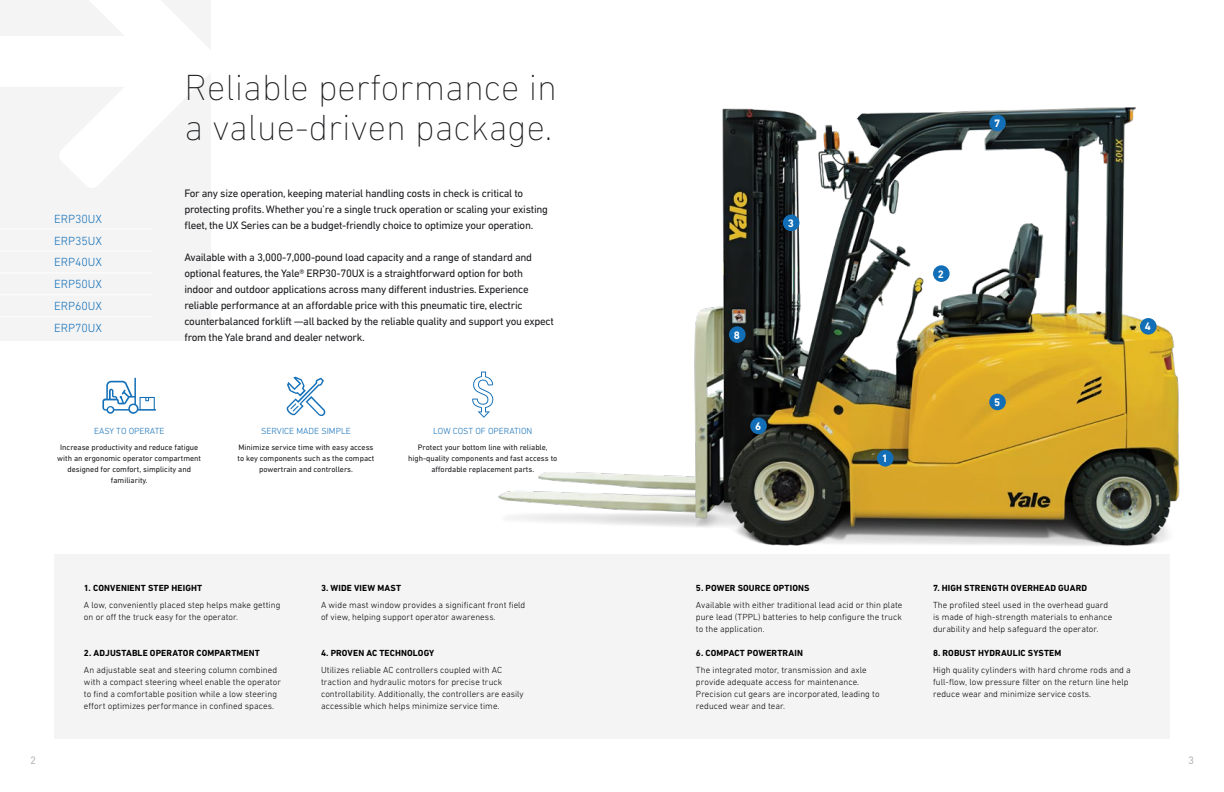
<style>
.page{position:relative;width:1224px;height:792px;background:#fff}
.page>*{position:absolute;margin:0;border:0;box-sizing:border-box;transform-origin:0 0}
.t1{font:200 37px/40px "DIN Next LT Pro";color:#1a1b1e}
.t2{font:300 12px/21.9px "DIN Next LT Pro";color:#126fb7;text-align:justify}
.t3{font:11px/16px "DIN Next LT Pro";letter-spacing:-.025em;color:#1a1b1e}
.t4{font:700 11px "DIN Next LT Pro";color:#fff}
.t5{font:11px "DIN Next LT Pro";color:#b4b6b8}
.t6{font:300 9px/12px "DIN Next LT Pro";letter-spacing:.005em;color:#000}
.t7{font:700 9px "DIN Next LT Pro";letter-spacing:.015em;color:#000}
.t8{font:300 9px "DIN Next LT Pro";color:#126fb7}
.t9{font:8px/11px "DIN Next LT Pro";color:#1a1b1e;text-align:center}
</style>
<div class="page">
<div style="left:0;top:0;width:211px;height:341px;background:#f4f4f4"></div>
<svg style="left:0;top:0;width:211px;height:188px"></svg>
<hr style="left:0;top:229px;width:153px;height:1px;background:#fff">
<hr style="left:0;top:250px;width:153px;height:1px;background:#fff">
<hr style="left:0;top:272px;width:153px;height:1px;background:#fff">
<hr style="left:0;top:294px;width:153px;height:1px;background:#fff">
<hr style="left:0;top:316px;width:153px;height:1px;background:#fff">
<svg style="left:102px;top:378px;width:54px;height:36px"></svg>
<svg style="left:472px;top:377px;width:6px;height:35px"></svg>
<svg style="left:287px;top:377px;width:38px;height:39px"></svg>
<div style="left:54px;top:554px;width:1116px;height:185px;background:#f4f4f4"></div>
<img style="left:478px;top:107px;width:702px;height:439px">
<div style="left:877px;top:450px;width:17px;height:17px;background:#126fb7;border-radius:50%"></div>
<div style="left:933px;top:265px;width:17px;height:17px;background:#126fb7;border-radius:50%"></div>
<div style="left:783px;top:215px;width:16px;height:16px;background:#126fb7;border-radius:50%"></div>
<div style="left:1140px;top:318px;width:17px;height:17px;background:#126fb7;border-radius:50%"></div>
<div style="left:750px;top:418px;width:17px;height:16px;background:#126fb7;border-radius:50%"></div>
<div style="left:989px;top:115px;width:17px;height:16px;background:#126fb7;border-radius:50%"></div>
<div style="left:729px;top:326px;width:17px;height:17px;background:#126fb7;border-radius:50%"></div>
<div style="left:989px;top:394px;width:17px;height:16px;background:#126fb7;border-radius:50%"></div>
<h2 class="t2" style="left:54px;top:207px;width:50px">ERP30UX ERP35UX ERP40UX ERP50UX ERP60UX ERP70UX</h2>
<h1 class="t1" style="left:184px;top:67px;width:374px">Reliable performance in a value-driven package.</h1>
<p class="t3" style="left:184px;top:185px;width:365px">For any size operation, keeping material handling costs in check is critical to protecting profits. Whether you’re a single truck operation or scaling your existing fleet, the UX Series can be a budget-friendly choice to optimize your operation.</p>
<p class="t3" style="left:184px;top:249px;width:371px">Available with a 3,000-7,000-pound load capacity and a range of standard and optional features, the Yale® ERP30-70UX is a straightforward option for both indoor and outdoor applications across many different industries. Experience reliable performance at an affordable price with this pneumatic tire, electric counterbalanced forklift —all backed by the reliable quality and support you expect from the Yale brand and dealer network.</p>
<p class="t8" style="left:94px;top:426px;width:72px">EASY TO OPERATE</p>
<p class="t9" style="left:57px;top:441px;width:145px">Increase productivity and reduce fatigue with an ergonomic operator compartment designed for comfort, simplicity and familiarity.</p>
<p class="t8" style="left:261px;top:426px;width:91px">SERVICE MADE SIMPLE</p>
<p class="t9" style="left:237px;top:441px;width:139px">Minimize service time with easy access to key components such as the compact powertrain and controllers.</p>
<p class="t8" style="left:433px;top:426px;width:101px">LOW COST OF OPERATION</p>
<p class="t9" style="left:408px;top:441px;width:151px">Protect your bottom line with reliable, high-quality components and fast access to affordable replacement parts.</p>
<p class="t7" style="left:84px;top:583px;width:120px">1. CONVENIENT STEP HEIGHT</p>
<p class="t6" style="left:84px;top:598px;width:198px">A low, conveniently placed step helps make getting on or off the truck easy for the operator.</p>
<p class="t7" style="left:84px;top:648px;width:177px">2. ADJUSTABLE OPERATOR COMPARTMENT</p>
<p class="t6" style="left:84px;top:664px;width:198px">An adjustable seat and steering column combined with a compact steering wheel enable the operator to find a comfortable position while a low steering effort optimizes performance in confined spaces.</p>
<p class="t7" style="left:321px;top:583px;width:82px">3. WIDE VIEW MAST</p>
<p class="t6" style="left:321px;top:598px;width:206px">A wide mast window provides a significant front field of view, helping support operator awareness.</p>
<p class="t7" style="left:321px;top:648px;width:115px">4. PROVEN AC TECHNOLOGY</p>
<p class="t6" style="left:321px;top:664px;width:204px">Utilizes reliable AC controllers coupled with AC traction and hydraulic motors for precise truck controllability. Additionally, the controllers are easily accessible which helps minimize service time.</p>
<p class="t4" style="left:788px;top:217px;width:8px">3</p>
<p class="t4" style="left:734px;top:328px;width:8px">8</p>
<p class="t4" style="left:755px;top:420px;width:8px">6</p>
<p class="t4" style="left:994px;top:117px;width:8px">7</p>
<p class="t4" style="left:882px;top:452px;width:8px">1</p>
<p class="t4" style="left:938px;top:267px;width:8px">2</p>
<p class="t4" style="left:994px;top:396px;width:8px">5</p>
<p class="t4" style="left:1145px;top:320px;width:8px">4</p>
<p class="t7" style="left:696px;top:583px;width:115px">5. POWER SOURCE OPTIONS</p>
<p class="t6" style="left:696px;top:598px;width:208px;text-align:justify">Available with either traditional lead acid or thin plate pure lead (TPPL) batteries to help configure the truck to the application.</p>
<p class="t7" style="left:696px;top:648px;width:109px">6. COMPACT POWERTRAIN</p>
<p class="t6" style="left:696px;top:664px;width:185px">The integrated motor, transmission and axle provide adequate access for maintenance.<br>Precision cut gears are incorporated, leading to reduced wear and tear.</p>
<p class="t7" style="left:933px;top:583px;width:156px">7. HIGH STRENGTH OVERHEAD GUARD</p>
<p class="t6" style="left:933px;top:598px;width:181px">The profiled steel used in the overhead guard is made of high-strength materials to enhance durability and help safeguard the operator.</p>
<p class="t7" style="left:933px;top:648px;width:130px">8. ROBUST HYDRAULIC SYSTEM</p>
<p class="t6" style="left:933px;top:664px;width:199px">High quality cylinders with hard chrome rods and a full-flow, low pressure filter on the return line help reduce wear and minimize service costs.</p>
<p class="t5" style="left:30px;top:754px;width:7px">2</p>
<p class="t5" style="left:1188px;top:754px;width:7px">3</p>
</div>
